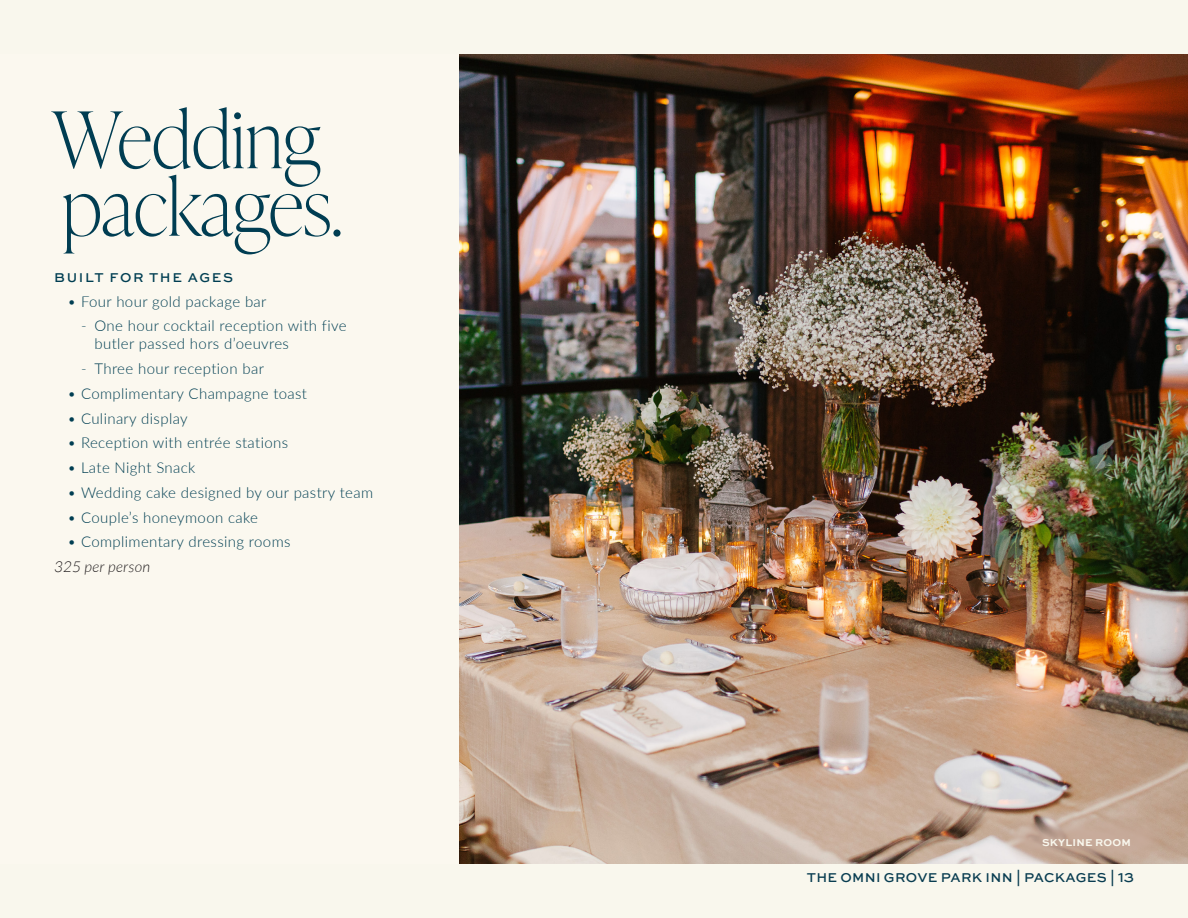
<style>
.page{position:relative;width:1188px;height:918px;background:#f9f7ed}
.page>*{position:absolute;margin:0;border:0;box-sizing:border-box;transform-origin:0 0}
.Headline{font:100 78px/67.5px "Ivy Presto Display";color:#003d52}
.t1{font:300 15px/18px "Lato";letter-spacing:.025em;color:#003e52}
._4_-_Body_copy{font:italic 300 15px "Lato";letter-spacing:.025em;color:#231f20}
.t2{font:500 13.5px "Sweet Sans Pro";letter-spacing:.02em;color:#093d51}
._3_-_Larger_capped_heading{font:500 13.5px "Sweet Sans Pro";letter-spacing:.12em;color:#003e52}
.t3{font:700 10.5px "Sweet Sans Pro";letter-spacing:.02em;color:#f9f7ed}
</style>
<div class="page">
<img style="left:459px;top:54px;width:729px;height:810px">
<div style="left:953px;top:813px;width:152px;height:51px;background:#fff;opacity:.75"></div>
<div style="left:970px;top:813px;width:151px;height:51px;background:#fff;opacity:.75"></div>
<div style="left:983px;top:813px;width:152px;height:51px;background:#fff;opacity:.75"></div>
<div style="left:1046px;top:813px;width:142px;height:51px;background:#fff;opacity:.75"></div>
<p class="Headline" style="left:52px;top:102px;width:292px">Wedding packages.</p>
<p class="_3_-_Larger_capped_heading" style="left:54px;top:267px;width:181px">BUILT FOR THE AGES</p>
<p class="t1" style="left:68px;top:292px;width:201px">• Four hour gold package bar</p>
<p class="t1" style="left:94px;top:316px;width:254px;text-indent:-14px">- One hour cocktail reception with five butler passed hors d’oeuvres</p>
<p class="t1" style="left:81px;top:359px;width:184px">- Three hour reception bar</p>
<p class="t1" style="left:68px;top:384px;width:241px">• Complimentary Champagne toast</p>
<p class="t1" style="left:68px;top:409px;width:122px">• Culinary display</p>
<p class="t1" style="left:68px;top:433px;width:222px">• Reception with entrée stations</p>
<p class="t1" style="left:68px;top:458px;width:129px">• Late Night Snack</p>
<p class="t1" style="left:68px;top:483px;width:307px">• Wedding cake designed by our pastry team</p>
<p class="t1" style="left:68px;top:508px;width:192px">• Couple’s honeymoon cake</p>
<p class="t1" style="left:68px;top:532px;width:225px">• Complimentary dressing rooms</p>
<p class="_4_-_Body_copy" style="left:54px;top:559px;width:98px">325 per person</p>
<p class="t3" style="left:1042px;top:834px;width:90px">SKYLINE ROOM</p>
<p class="t2" style="left:807px;top:868px;width:239px">THE OMNI GROVE PARK INN | PACKAGES</p>
<p class="t2" style="left:1110px;top:868px;width:25px">| 13</p>
</div>
